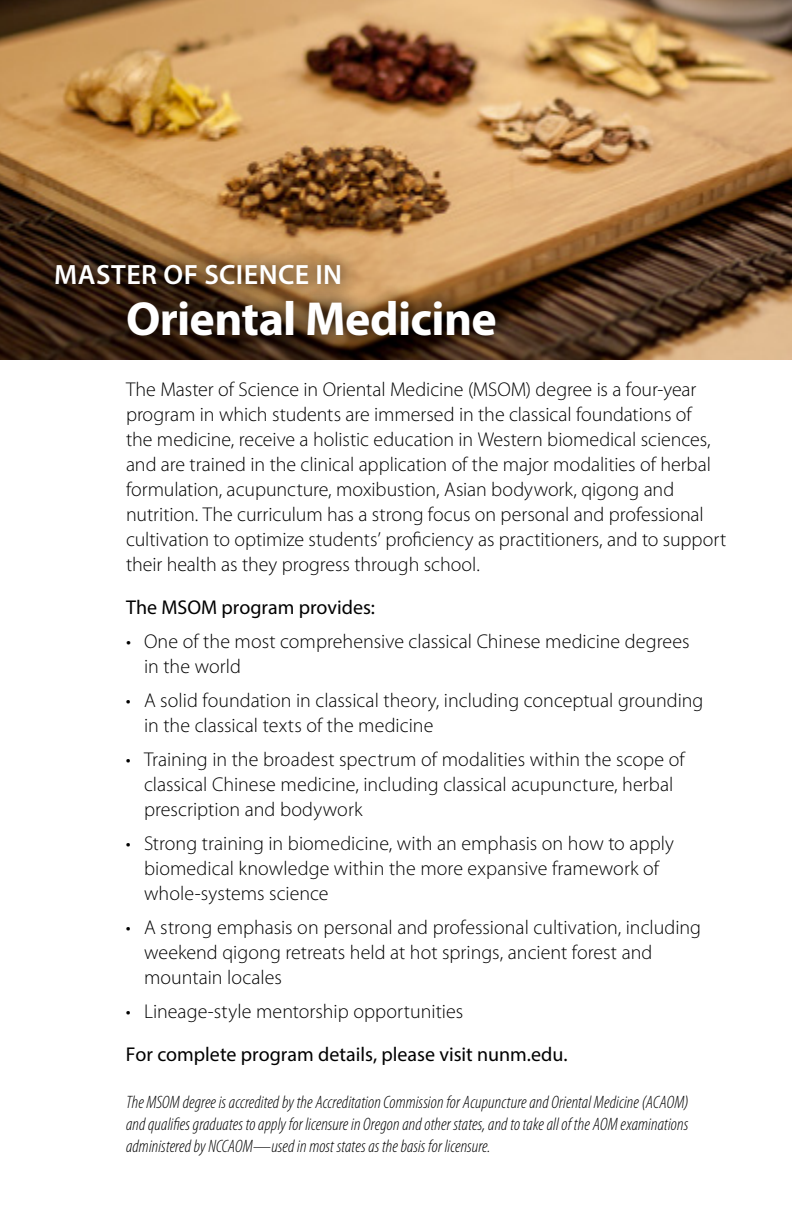
<style>
.page{position:relative;width:792px;height:1224px;background:#fff}
.page>*{position:absolute;margin:0;border:0;box-sizing:border-box;transform-origin:0 0}
.t1{font:700 48px "Myriad Pro";letter-spacing:-.015em;color:#fff}
.t2{font:600 28px "Myriad Pro";letter-spacing:.015em;color:#fff}
.t3{font:300 20px/25px "Myriad Pro";color:#000}
.t4{font:20px "Myriad Pro";color:#000}
.t5{font:italic 300 condensed 18px/22px "Myriad Pro";color:#000;text-align:justify}
</style>
<div class="page">
<img style="left:0;top:0;width:792px;height:359px">
<div style="left:37px;top:247px;width:322px;height:56px;background:#000;opacity:.95"></div>
<div style="left:109px;top:283px;width:404px;height:70px;background:#000;opacity:.95"></div>
<h2 class="t2" style="left:54px;top:257px;width:289px">MASTER OF SCIENCE IN</h2>
<h1 class="t1" style="left:126px;top:288px;width:372px">Oriental Medicine</h1>
<p class="t3" style="left:126px;top:376px;width:602px">The Master of Science in Oriental Medicine (MSOM) degree is a four-year program in which students are immersed in the classical foundations of<br>the medicine, receive a holistic education in Western biomedical sciences, and are trained in the clinical application of the major modalities of herbal formulation, acupuncture, moxibustion, Asian bodywork, qigong and nutrition. The curriculum has a strong focus on personal and professional cultivation to optimize students’ proficiency as practitioners, and to support their health as they progress through school.</p>
<p class="t4" style="left:126px;top:594px;width:251px">The MSOM program provides:</p>
<p class="t3" style="left:144px;top:628px;width:547px;text-indent:-18px">• One of the most comprehensive classical Chinese medicine degrees in the world</p>
<p class="t3" style="left:144px;top:687px;width:561px;text-indent:-18px">• A solid foundation in classical theory, including conceptual grounding in the classical texts of the medicine</p>
<p class="t3" style="left:144px;top:746px;width:542px;text-indent:-18px">• Training in the broadest spectrum of modalities within the scope of classical Chinese medicine, including classical acupuncture, herbal prescription and bodywork</p>
<p class="t3" style="left:144px;top:830px;width:532px;text-indent:-18px">• Strong training in biomedicine, with an emphasis on how to apply biomedical knowledge within the more expansive framework of whole-systems science</p>
<p class="t3" style="left:144px;top:914px;width:559px;text-indent:-18px">• A strong emphasis on personal and professional cultivation, including weekend qigong retreats held at hot springs, ancient forest and mountain locales</p>
<p class="t3" style="left:126px;top:998px;width:339px">• Lineage-style mentorship opportunities</p>
<p class="t4" style="left:126px;top:1041px;width:443px">For complete program details, please visit nunm.edu.</p>
<p class="t5" style="left:126px;top:1091px;width:564px">The MSOM degree is accredited by the Accreditation Commission for Acupuncture and Oriental Medicine (ACAOM) and qualifies graduates to apply for licensure in Oregon and other states, and to take all of the AOM examinations administered by NCCAOM—used in most states as the basis for licensure.</p>
</div>
